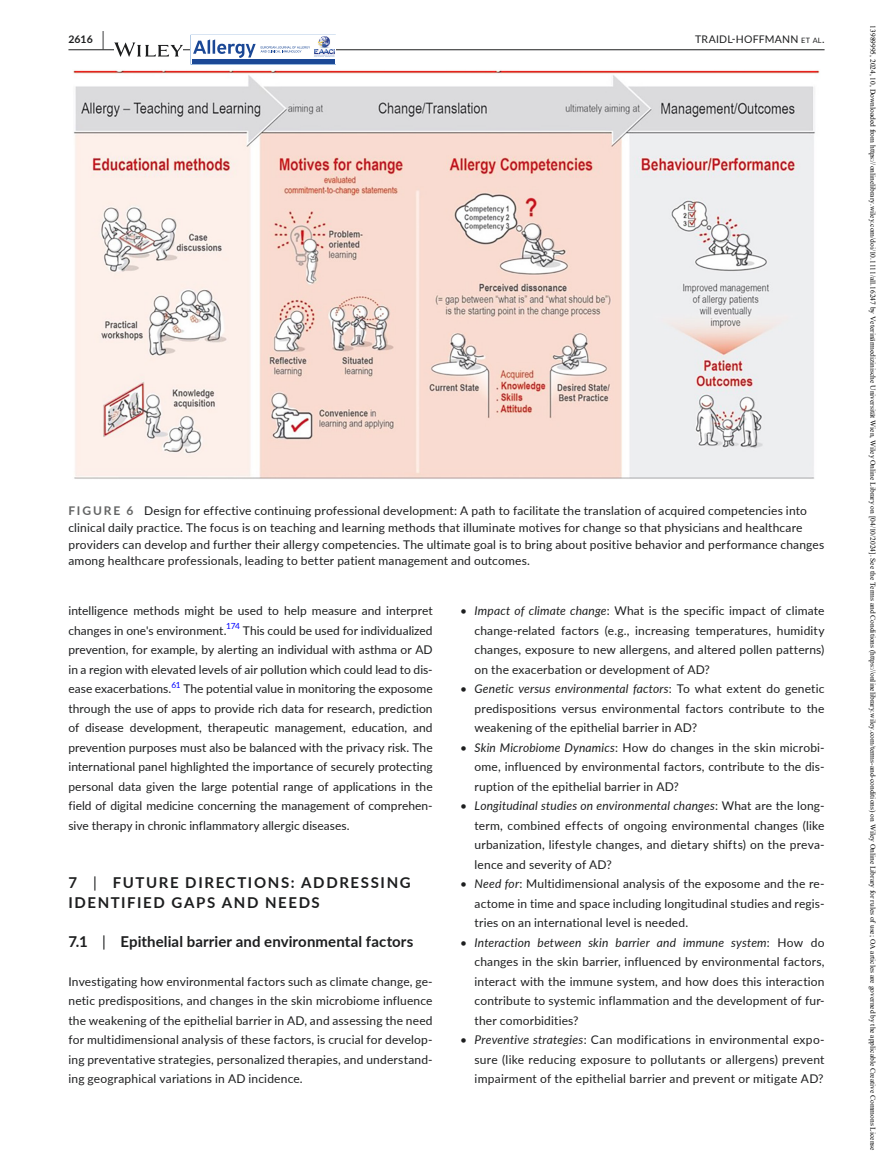
<style>
.page{position:relative;width:893px;height:1174px;background:#fff}
.page>*{position:absolute;margin:0;border:0;box-sizing:border-box;transform-origin:0 0}
.t1{font:700 15px "Lato";letter-spacing:.01em;color:#1d1e1f}
.t2{font:700 15px "Lato";letter-spacing:.11em;color:#1d1e1f}
.t3{font:15px "Lato Bold 2";letter-spacing:.105em;color:#1d1e1f}
.t4{font:12px/19.5px "Lato";letter-spacing:.015em;color:#1d1e1f;text-align:justify}
.t5{font:10.5px "Lato";letter-spacing:.02em;color:#1d1e1f}
.t6{font:700 10.5px "Lato";color:#1d1e1f}
.t7{font:8.4px "Lato";color:#00f}
.t8{font:7.5px "Times New Roman";color:#000}
.s1{font-family:"Lato Bold 2";font-weight:400;font-size:19.5px}
.s2{font-size:7.35px}
.s3{font-family:"Lato Regular 2"}
.s4{font-family:"Lato Bold 2";color:#636464}
.s5{font-family:"Lato Regular 2";font-weight:400}
.s6{font-style:italic}
</style>
<div class="page">
<hr style="left:68px;top:49px;width:756px;height:1px;background:#1d1e1f">
<svg style="left:114px;top:42px;width:69px;height:15px"></svg>
<svg style="left:191px;top:39px;width:145px;height:26px"></svg>
<div style="left:192px;top:59px;width:142px;height:5px;background:#1b4896"></div>
<img style="left:313px;top:36px;width:22px;height:22px">
<img style="left:73px;top:70px;width:747px;height:409px">
<p class="t6" style="left:68px;top:31px;width:37px">2616 <span class="s1">|</span></p>
<p class="t5" style="left:695px;top:31px;width:131px">TRAIDL- HOFFMANN <span class="s2">et al</span><span class="s3">.</span></p>
<p class="t4" style="left:68px;top:502px;width:757px;line-height:16.5px;text-align:left"><span class="s4">FIGURE 6</span> Design for effective continuing professional development: A path to facilitate the translation of acquired competencies into clinical daily practice. The focus is on teaching and learning methods that illuminate motives for change so that physicians and healthcare providers can develop and further their allergy competencies. The ultimate goal is to bring about positive behavior and performance changes among healthcare professionals, leading to better patient management and outcomes.</p>
<p class="t4" style="left:68px;top:600px;width:366px">intelligence methods might be used to help measure and interpret changes in one's environment.</p>
<p class="t7" style="left:226px;top:620px;width:15px">174</p>
<p class="t4" style="left:68px;top:620px;width:366px;text-indent:174px">This could be used for individualized prevention, for example, by alerting an individual with asthma or AD in a region with elevated levels of air pollution which could lead to dis&shy;ease exacerbations.</p>
<p class="t7" style="left:171px;top:679px;width:11px">61</p>
<p class="t4" style="left:68px;top:678px;width:366px;text-indent:115px">The potential value in monitoring the exposome through the use of apps to provide rich data for research, prediction of disease development, therapeutic management, education, and prevention purposes must also be balanced with the privacy risk. The international panel highlighted the importance of securely protecting personal data given the large potential range of applications in the field of digital medicine concerning the management of comprehen&shy;sive therapy in chronic inflammatory allergic diseases.</p>
<p class="t2" style="left:68px;top:872px;width:344px">7 <span class="s5">|</span> FUTURE DIRECTIONS: ADDRESSING</p>
<p class="t3" style="left:68px;top:891px;width:253px">IDENTIFIED GAPS AND NEEDS</p>
<p class="t1" style="left:68px;top:930px;width:346px">7.1 <span class="s5">|</span> Epithelial barrier and environmental factors</p>
<p class="t4" style="left:68px;top:971px;width:366px">Investigating how environmental factors such as climate change, ge&shy;netic predispositions, and changes in the skin microbiome influence the weakening of the epithelial barrier in AD, and assessing the need for multidimensional analysis of these factors, is crucial for develop&shy;ing preventative strategies, personalized therapies, and understand&shy;ing geographical variations in AD incidence.</p>
<p class="t4" style="left:475px;top:600px;width:351px;text-indent:-14px"><span class="s3">•</span> <span class="s6">Impact of climate change</span>: What is the specific impact of climate change-related factors (e.g., increasing temperatures, humidity changes, exposure to new allergens, and altered pollen patterns) on the exacerbation or development of AD?</p>
<p class="t4" style="left:475px;top:678px;width:351px;text-indent:-14px"><span class="s3">•</span> <span class="s6">Genetic versus environmental factors</span>: To what extent do genetic predispositions versus environmental factors contribute to the weakening of the epithelial barrier in AD?</p>
<p class="t4" style="left:475px;top:737px;width:351px;text-indent:-14px"><span class="s3">•</span> <span class="s6">Skin Microbiome Dynamics</span>: How do changes in the skin microbi&shy;ome, influenced by environmental factors, contribute to the dis&shy;ruption of the epithelial barrier in AD?</p>
<p class="t4" style="left:475px;top:795px;width:351px;text-indent:-14px"><span class="s3">•</span> <span class="s6">Longitudinal studies on environmental changes</span>: What are the long&shy;term, combined effects of ongoing environmental changes (like urbanization, lifestyle changes, and dietary shifts) on the preva&shy;lence and severity of AD?</p>
<p class="t4" style="left:475px;top:873px;width:351px;text-indent:-14px"><span class="s3">•</span> <span class="s6">Need for</span>: Multidimensional analysis of the exposome and the re&shy;actome in time and space including longitudinal studies and regis&shy;tries on an international level is needed.</p>
<p class="t4" style="left:475px;top:932px;width:351px;text-indent:-14px"><span class="s3">•</span> <span class="s6">Interaction between skin barrier and immune system</span>: How do changes in the skin barrier, influenced by environmental factors, interact with the immune system, and how does this interaction contribute to systemic inflammation and the development of fur&shy;ther comorbidities?</p>
<p class="t4" style="left:475px;top:1029px;width:351px;text-indent:-14px"><span class="s3">•</span> <span class="s6">Preventive strategies</span>: Can modifications in environmental expo&shy;sure (like reducing exposure to pollutants or allergens) prevent impairment of the epithelial barrier and prevent or mitigate AD?</p>
<p class="t8" style="left:878px;top:25px;width:1126px;rotate:90deg">13989995, 2024, 10, Downloaded from https://onlinelibrary.wiley.com/doi/10.1111/all.16247 by Veterinärmedizinische Universität Wien, Wiley Online Library on [04/10/2024]. See the Terms and Conditions (https://onlinelibrary.wiley.com/terms-and-conditions) on Wiley Online Library for rules of use; OA articles are governed by the applicable Creative Commons License</p>
</div>
